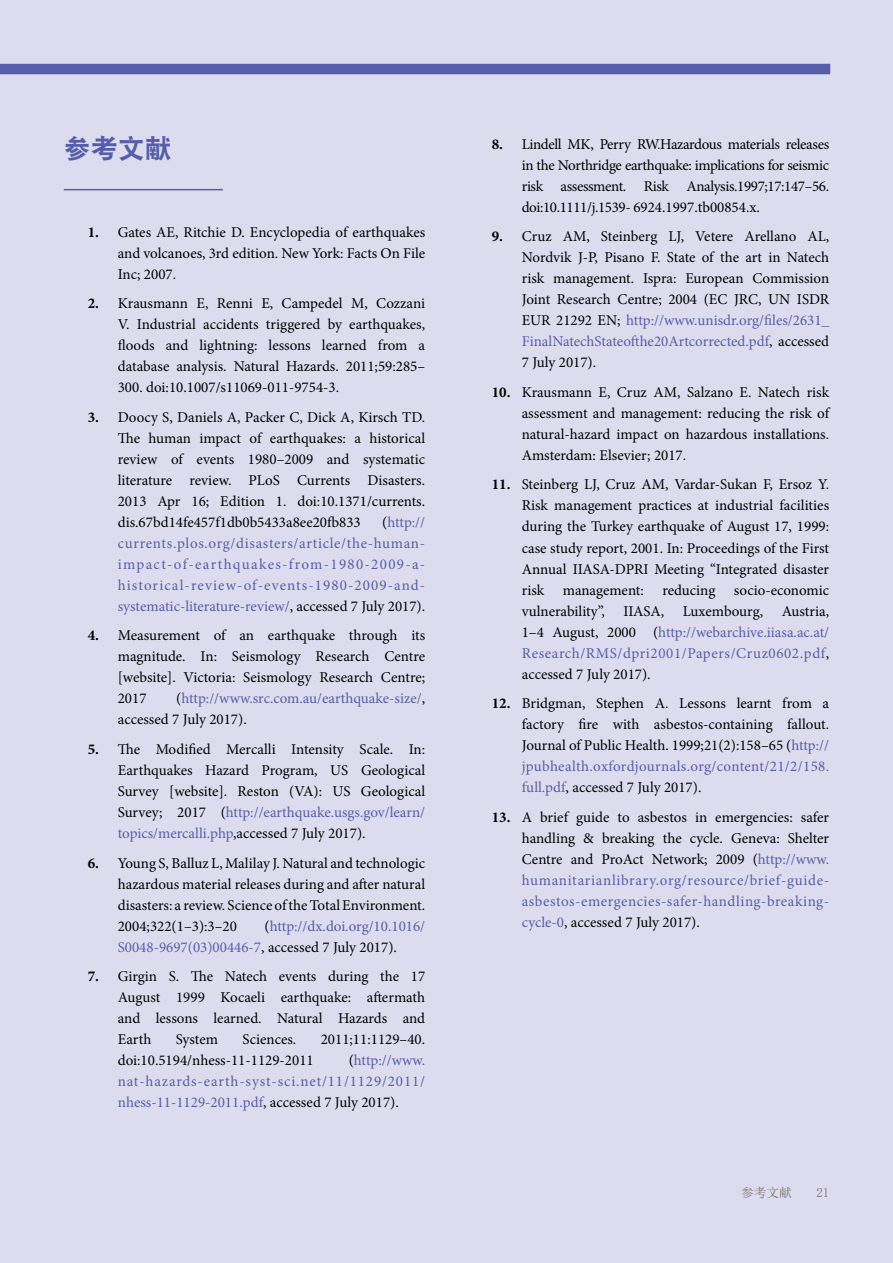
<style>
.page{position:relative;width:893px;height:1263px;background:#fff}
.page>*{position:absolute;margin:0;border:0;box-sizing:border-box;transform-origin:0 0}
.t1{font:27px "DF Hei W9";color:#565eaa}
.t2{font:15px/21px "Minion Pro";color:#000;text-align:justify}
.t3{font:15px/21px "Minion Pro";color:#565eaa;text-align:justify}
.t4{font:12.75px "Sim Sun";color:#746a65}
.s1{font-weight:700}
.s2{color:#000}
.s3{color:#565eaa}
</style>
<div class="page">
<div style="left:1px;top:0;width:892px;height:1263px;background:#dddcef"></div>
<div style="left:0;top:64px;width:830px;height:10px;background:#565eaa"></div>
<hr style="left:64px;top:189px;width:159px;height:1px;background:#565eaa">
<h1 class="t1" style="left:64px;top:135px;width:109px">参考文献</h1>
<p class="t2" style="left:118px;top:222px;width:309px;text-indent:-30px"><span class="s1">1.</span> Gates AE, Ritchie D. Encyclopedia of earthquakes and volcanoes, 3rd edition. New York: Facts On File Inc; 2007.</p>
<p class="t2" style="left:118px;top:293px;width:309px;text-indent:-30px"><span class="s1">2.</span> Krausmann E, Renni E, Campedel M, Cozzani V. Industrial accidents triggered by earthquakes, floods and lightning: lessons learned from a database analysis. Natural Hazards. 2011;59:285– 300. doi:10.1007/s11069-011-9754-3.</p>
<p class="t2" style="left:118px;top:407px;width:309px;text-indent:-30px"><span class="s1">3.</span> Doocy S, Daniels A, Packer C, Dick A, Kirsch TD.<br>The human impact of earthquakes: a historical review of events 1980–2009 and systematic literature review. PLoS Currents Disasters.<br>2013 Apr 16; Edition 1. doi:10.1371/currents. dis.67bd14fe457f1db0b5433a8ee20fb833</p>
<p class="t3" style="left:118px;top:512px;width:309px;text-indent:264px"><span class="s2">(</span>http:// currents.plos.org/disasters/article/the-human&shy;impact-of-earthquakes-from-1980-2009-a&shy;historical-review-of-events-1980-2009-and&shy;systematic-literature-review/<span class="s2">, accessed 7 July 2017).</span></p>
<p class="t2" style="left:118px;top:625px;width:309px;text-indent:-30px"><span class="s1">4.</span> Measurement of an earthquake through its magnitude. In: Seismology Research Centre [website]. Victoria: Seismology Research Centre; 2017</p>
<p class="t3" style="left:118px;top:688px;width:309px;text-indent:59px"><span class="s2">(</span>http://www.src.com.au/earthquake-size/<span class="s2">, accessed 7 July 2017).</span></p>
<p class="t2" style="left:118px;top:739px;width:309px;text-indent:-30px"><span class="s1">5.</span> The Modified Mercalli Intensity Scale. In:<br>Earthquakes Hazard Program, US Geological Survey [website]. Reston (VA): US Geological Survey; 2017 (<span class="s3">http://earthquake.usgs.gov/learn/ topics/mercalli.php</span>,accessed 7 July 2017).</p>
<p class="t2" style="left:118px;top:852px;width:309px;text-indent:-30px"><span class="s1">6.</span> Young S, Balluz L, Malilay J. Natural and technologic hazardous material releases during and after natural disasters: a review. Science of the Total Environment.<br>2004;322(1–3):3–20</p>
<p class="t3" style="left:118px;top:915px;width:309px;text-indent:147px"><span class="s2">(</span>http://dx.doi.org/10.1016/<br>S0048-9697(03)00446-7<span class="s2">, accessed 7 July 2017).</span></p>
<p class="t2" style="left:118px;top:966px;width:309px;text-indent:-30px"><span class="s1">7.</span> Girgin S. The Natech events during the 17<br>August 1999 Kocaeli earthquake: aftermath and lessons learned. Natural Hazards and Earth</p>
<p class="t2" style="left:176px;top:1029px;width:44px">System</p>
<p class="t2" style="left:242px;top:1029px;width:55px">Sciences.</p>
<p class="t2" style="left:321px;top:1029px;width:106px">2011;11:1129–40.</p>
<p class="t2" style="left:118px;top:1050px;width:197px">doi:10.5194/nhess-11-1129-2011</p>
<p class="t3" style="left:118px;top:1050px;width:309px;text-indent:231px"><span class="s2">(</span>http://www. nat-hazards-earth-syst-sci.net/11/1129/2011/ nhess-11-1129-2011.pdf<span class="s2">, accessed 7 July 2017).</span></p>
<p class="t2" style="left:522px;top:134px;width:309px;text-indent:-30px"><span class="s1">8.</span> Lindell MK, Perry RW.Hazardous materials releases in the Northridge earthquake: implications for seismic risk assessment. Risk Analysis.1997;17:147–56. doi:10.1111/j.1539- 6924.1997.tb00854.x.</p>
<p class="t2" style="left:522px;top:226px;width:309px;text-indent:-30px"><span class="s1">9.</span> Cruz AM, Steinberg LJ, Vetere Arellano AL, Nordvik J-P, Pisano F. State of the art in Natech risk management. Ispra: European Commission Joint Research Centre; 2004 (EC JRC, UN ISDR EUR 21292 EN; <span class="s3">http://www.unisdr.org/files/2631_ FinalNatechStateofthe20Artcorrected.pdf</span>, accessed 7 July 2017).</p>
<p class="t2" style="left:522px;top:382px;width:309px;text-indent:-30px"><span class="s1">10.</span> Krausmann E, Cruz AM, Salzano E. Natech risk assessment and management: reducing the risk of natural-hazard impact on hazardous installations.<br>Amsterdam: Elsevier; 2017.</p>
<p class="t2" style="left:522px;top:474px;width:309px;text-indent:-30px"><span class="s1">11.</span> Steinberg LJ, Cruz AM, Vardar-Sukan F, Ersoz Y.<br>Risk management practices at industrial facilities during the Turkey earthquake of August 17, 1999: case study report, 2001. In: Proceedings of the First Annual IIASA-DPRI Meeting “Integrated disaster risk management: reducing socio-economic vulnerability”, IIASA, Luxembourg, Austria, 1–4 August, 2000 (<span class="s3">http://webarchive.iiasa.ac.at/ Research/RMS/dpri2001/Papers/Cruz0602.pdf</span>, accessed 7 July 2017).</p>
<p class="t2" style="left:522px;top:693px;width:309px;text-indent:-30px"><span class="s1">12.</span> Bridgman, Stephen A. Lessons learnt from a factory fire with asbestos-containing fallout.<br>Journal of Public Health. 1999;21(2):158–65 (<span class="s3">http:// jpubhealth.oxfordjournals.org/content/21/2/158. full.pdf</span>, accessed 7 July 2017).</p>
<p class="t2" style="left:522px;top:806px;width:309px;text-indent:-30px"><span class="s1">13.</span> A brief guide to asbestos in emergencies: safer handling &amp; breaking the cycle. Geneva: Shelter Centre and ProAct Network; 2009 (<span class="s3">http://www. humanitarianlibrary.org/resource/brief-guide&shy;asbestos-emergencies-safer-handling-breaking&shy;cycle-0</span>, accessed 7 July 2017).</p>
<p class="t4" style="left:741px;top:1186px;width:52px">参考文献</p>
<p class="t4" style="left:816px;top:1186px;width:14px">21</p>
</div>
